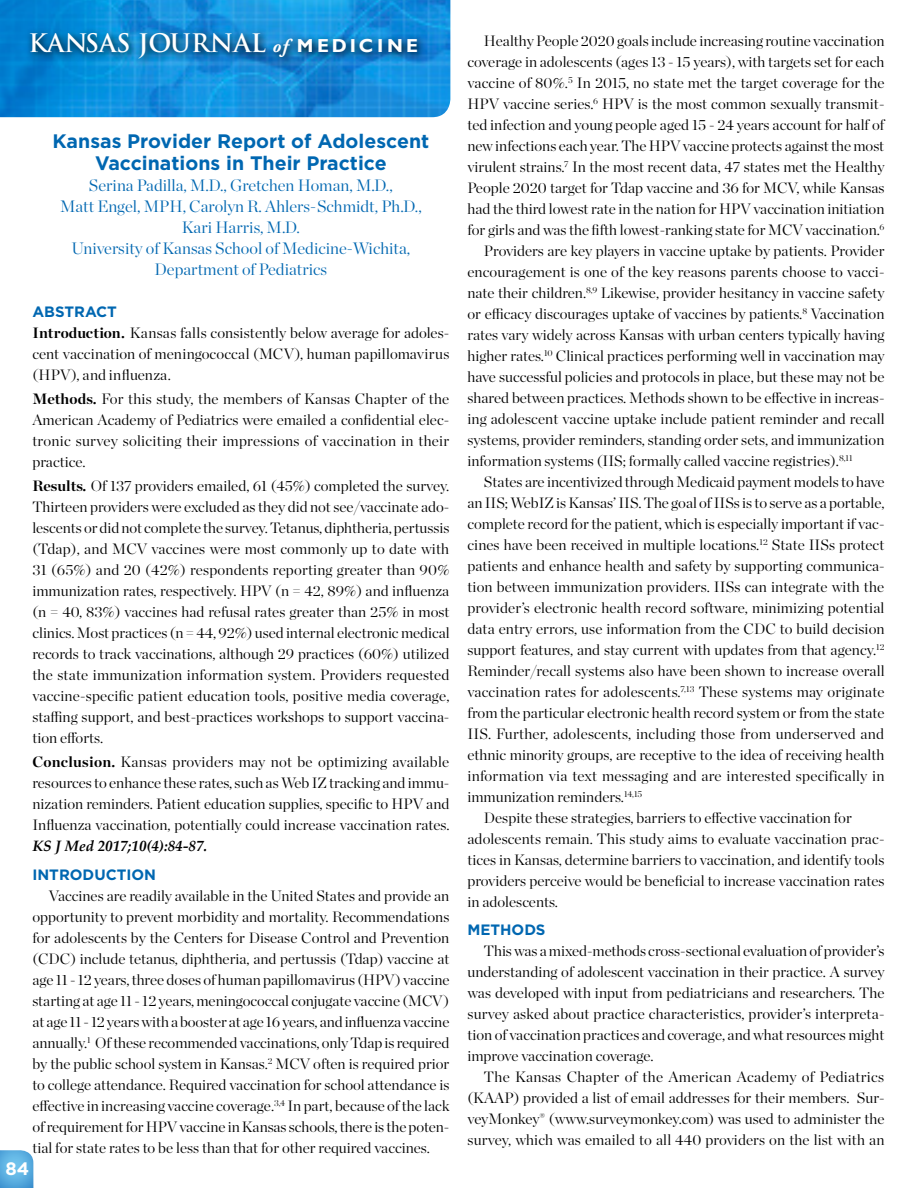
<style>
.page{position:relative;width:918px;height:1188px;background:#fff}
.page>*{position:absolute;margin:0;border:0;box-sizing:border-box;transform-origin:0 0}
.t1{font:700 24.9px "Trajan Pro";color:#fff}
.t2{font:700 19.5px/22.5px "Gotham";color:#0067b1;text-align:center}
.t3{font:700 18px "Gotham";color:#fff}
.t4{font:300 16.5px "Chronicle Display";color:#0067b1}
.t5{font:300 15px/21px "Chronicle Display";color:#000;text-align:justify}
.t6{font:700 15px "Gotham";color:#0067b1}
.s1{font-family:"Adobe Garamond Pro";font-style:italic;font-size:18.75px}
.s2{font-family:"Gill Sans";font-size:18.75px}
.s3{font-weight:700}
.s4{font-family:"Palatino Linotype";font-weight:700;font-style:italic}
</style>
<div class="page">
<img style="left:0;top:0;width:450px;height:117px">
<svg style="left:0;top:1150px;width:34px;height:38px"></svg>
<svg style="left:26px;top:27px;width:402px;height:41px;background:#107abd"></svg>
<p class="t1" style="left:28px;top:28px;width:391px">KANSAS JOURNAL <span class="s1">of</span> <span class="s2">M EDIC I N E</span></p>
<p class="t2" style="left:53px;top:129px;width:378px">Kansas Provider Report of Adolescent<br>Vaccinations in Their Practice</p>
<p class="t4" style="left:89px;top:173px;width:305px">Serina Padilla, M.D., Gretchen Homan, M.D.,</p>
<p class="t4" style="left:60px;top:194px;width:363px">Matt Engel, MPH, Carolyn R. Ahlers-Schmidt, Ph.D.,</p>
<p class="t4" style="left:182px;top:215px;width:120px">Kari Harris, M.D.</p>
<p class="t4" style="left:71px;top:236px;width:340px">University of Kansas School of Medicine-Wichita,</p>
<p class="t4" style="left:155px;top:257px;width:174px">Department of Pediatrics</p>
<p class="t6" style="left:32px;top:302px;width:86px">ABSTRACT</p>
<p class="t5" style="left:32px;top:321px;width:419px"><span class="s3">Introduction.</span> Kansas falls consistently below average for adoles&shy;cent vaccination of meningococcal (MCV), human papillomavirus (HPV), and influenza.</p>
<p class="t5" style="left:32px;top:387px;width:419px"><span class="s3">Methods.</span> For this study, the members of Kansas Chapter of the American Academy of Pediatrics were emailed a confidential elec&shy;tronic survey soliciting their impressions of vaccination in their practice.</p>
<p class="t5" style="left:32px;top:474px;width:419px"><span class="s3">Results.</span> Of 137 providers emailed, 61 (45%) completed the survey.<br>Thirteen providers were excluded as they did not see/vaccinate ado&shy;lescents or did not complete the survey. Tetanus, diphtheria, pertussis (Tdap), and MCV vaccines were most commonly up to date with 31 (65%) and 20 (42%) respondents reporting greater than 90% immunization rates, respectively. HPV (n = 42, 89%) and influenza (n = 40, 83%) vaccines had refusal rates greater than 25% in most clinics. Most practices (n = 44, 92%) used internal electronic medical records to track vaccinations, although 29 practices (60%) utilized the state immunization information system. Providers requested vaccine-specific patient education tools, positive media coverage, staffing support, and best-practices workshops to support vaccina&shy;tion efforts.</p>
<p class="t5" style="left:32px;top:750px;width:419px"><span class="s3">Conclusion.</span> Kansas providers may not be optimizing available resources to enhance these rates, such as Web IZ tracking and immu&shy;nization reminders. Patient education supplies, specific to HPV and Influenza vaccination, potentially could increase vaccination rates.<br><span class="s4">KS J Med 2017;10(4):84-87.</span></p>
<p class="t6" style="left:32px;top:864px;width:125px">INTRODUCTION</p>
<p class="t5" style="left:32px;top:884px;width:419px;text-indent:17px">Vaccines are readily available in the United States and provide an opportunity to prevent morbidity and mortality. Recommendations for adolescents by the Centers for Disease Control and Prevention (CDC) include tetanus, diphtheria, and pertussis (Tdap) vaccine at age 11 - 12 years, three doses of human papillomavirus (HPV) vaccine starting at age 11 - 12 years, meningococcal conjugate vaccine (MCV) at age 11 - 12 years with a booster at age 16 years, and influenza vaccine annually.<sup>1</sup> Of these recommended vaccinations, only Tdap is required by the public school system in Kansas.<sup>2</sup> MCV often is required prior to college attendance. Required vaccination for school attendance is effective in increasing vaccine coverage.<sup>3,4</sup> In part, because of the lack of requirement for HPV vaccine in Kansas schools, there is the poten&shy;tial for state rates to be less than that for other required vaccines.</p>
<p class="t3" style="left:5px;top:1156px;width:25px">84</p>
<p class="t5" style="left:467px;top:29px;width:419px;text-indent:17px">Healthy People 2020 goals include increasing routine vaccination coverage in adolescents (ages 13 - 15 years), with targets set for each vaccine of 80%.<sup>5</sup> In 2015, no state met the target coverage for the HPV vaccine series.<sup>6</sup> HPV is the most common sexually transmit&shy;ted infection and young people aged 15 - 24 years account for half of new infections each year. The HPV vaccine protects against the most virulent strains.<sup>7</sup> In the most recent data, 47 states met the Healthy People 2020 target for Tdap vaccine and 36 for MCV, while Kansas had the third lowest rate in the nation for HPV vaccination initiation for girls and was the fifth lowest-ranking state for MCV vaccination.<sup>6</sup></p>
<p class="t5" style="left:467px;top:239px;width:419px;text-indent:17px">Providers are key players in vaccine uptake by patients. Provider encouragement is one of the key reasons parents choose to vacci&shy;nate their children.<sup>8,9</sup> Likewise, provider hesitancy in vaccine safety or efficacy discourages uptake of vaccines by patients.<sup>8</sup> Vaccination rates vary widely across Kansas with urban centers typically having higher rates.<sup>10</sup> Clinical practices performing well in vaccination may have successful policies and protocols in place, but these may not be shared between practices. Methods shown to be effective in increas&shy;ing adolescent vaccine uptake include patient reminder and recall systems, provider reminders, standing order sets, and immunization information systems (IIS; formally called vaccine registries).<sup>8,11</sup></p>
<p class="t5" style="left:467px;top:470px;width:419px;text-indent:17px">States are incentivized through Medicaid payment models to have an IIS; WebIZ is Kansas’ IIS. The goal of IISs is to serve as a portable, complete record for the patient, which is especially important if vac&shy;cines have been received in multiple locations.<sup>12</sup> State IISs protect patients and enhance health and safety by supporting communica&shy;tion between immunization providers. IISs can integrate with the provider’s electronic health record software, minimizing potential data entry errors, use information from the CDC to build decision support features, and stay current with updates from that agency.<sup>12<br></sup>Reminder/recall systems also have been shown to increase overall vaccination rates for adolescents.<sup>7,13</sup> These systems may originate from the particular electronic health record system or from the state IIS. Further, adolescents, including those from underserved and ethnic minority groups, are receptive to the idea of receiving health information via text messaging and are interested specifically in immunization reminders.<sup>14,15</sup></p>
<p class="t5" style="left:484px;top:806px;width:369px">Despite these strategies, barriers to effective vaccination for</p>
<p class="t5" style="left:467px;top:827px;width:419px">adolescents remain. This study aims to evaluate vaccination prac&shy;tices in Kansas, determine barriers to vaccination, and identify tools providers perceive would be beneficial to increase vaccination rates in adolescents.</p>
<p class="t6" style="left:467px;top:920px;width:80px">METHODS</p>
<p class="t5" style="left:467px;top:939px;width:419px;text-indent:17px">This was a mixed-methods cross-sectional evaluation of provider’s understanding of adolescent vaccination in their practice. A survey was developed with input from pediatricians and researchers. The survey asked about practice characteristics, provider’s interpreta&shy;tion of vaccination practices and coverage, and what resources might improve vaccination coverage.</p>
<p class="t5" style="left:467px;top:1065px;width:419px;text-indent:17px">The Kansas Chapter of the American Academy of Pediatrics (KAAP) provided a list of email addresses for their members. Sur&shy;veyMonkey® (www.surveymonkey.com) was used to administer the survey, which was emailed to all 440 providers on the list with an</p>
</div>
